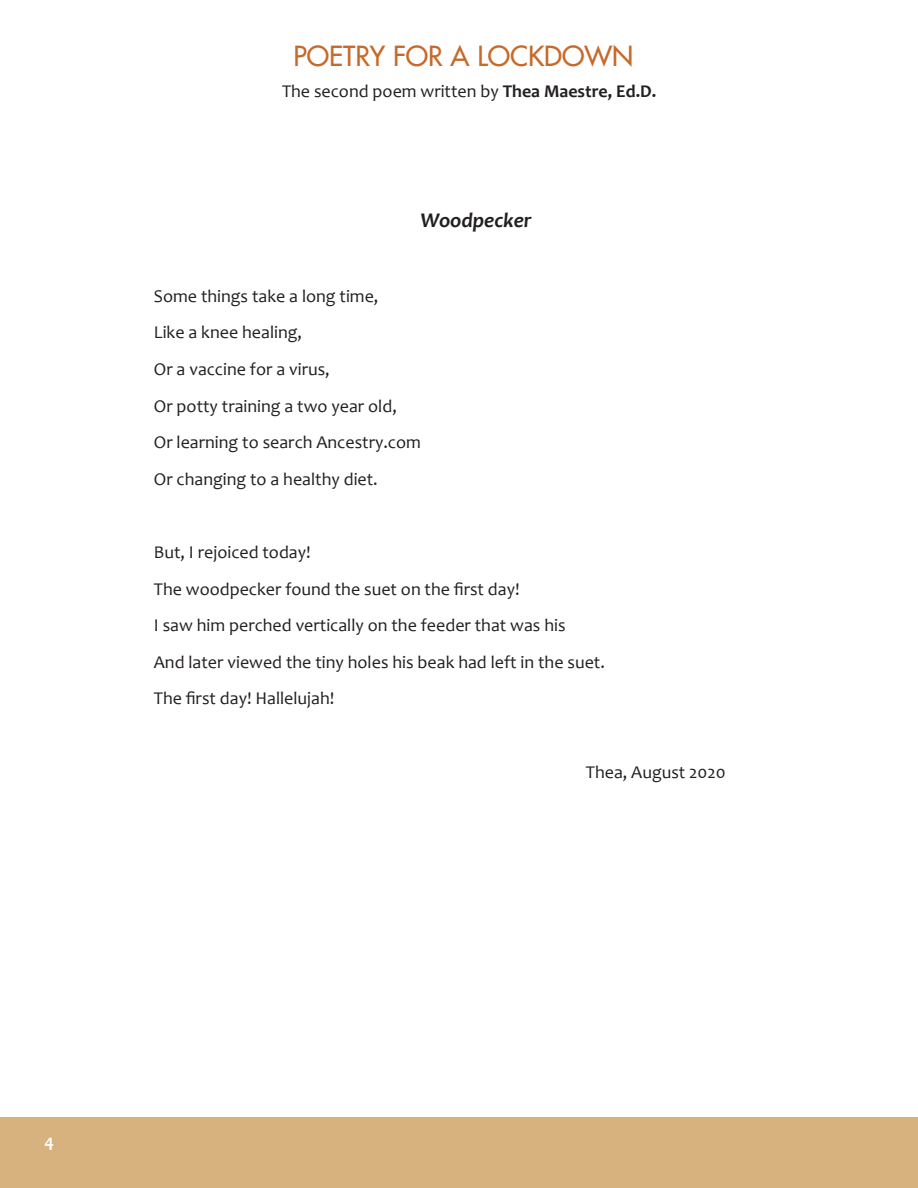
<style>
.page{position:relative;width:918px;height:1188px;background:#fff}
.page>*{position:absolute;margin:0;border:0;box-sizing:border-box;transform-origin:0 0}
.t1{font:27px "Futura";color:#c7692a}
.t2{font:italic 700 21px "Candara";color:#231f20}
.t3{font:18px/36.6px "Candara";color:#231f20}
.t4{font:700 18px "Candara";color:#fff}
.s1{font-weight:700}
</style>
<div class="page">
<div style="left:0;top:1117px;width:918px;height:71px;background:#d7b17e"></div>
<h1 class="t1" style="left:294px;top:42px;width:341px">POETRY FOR A LOCKDOWN</h1>
<p class="t3" style="left:282px;top:74px;width:376px">The second poem written by <span class="s1">Thea Maestre, Ed.D.</span></p>
<p class="t2" style="left:421px;top:212px;width:113px">Woodpecker</p>
<p class="t3" style="left:154px;top:279px;width:269px">Some things take a long time,<br>Like a knee healing,<br>Or a vaccine for a virus,<br>Or potty training a two year old,<br>Or learning to search Ancestry.com<br>Or changing to a healthy diet.</p>
<p class="t3" style="left:154px;top:536px;width:453px">But, I rejoiced today!<br>The woodpecker found the suet on the first day!<br>I saw him perched vertically on the feeder that was his<br>And later viewed the tiny holes his beak had left in the suet.<br>The first day! Hallelujah!</p>
<p class="t3" style="left:586px;top:755px;width:141px">Thea, August 2020</p>
<p class="t4" style="left:44px;top:1134px;width:11px">4</p>
</div>
